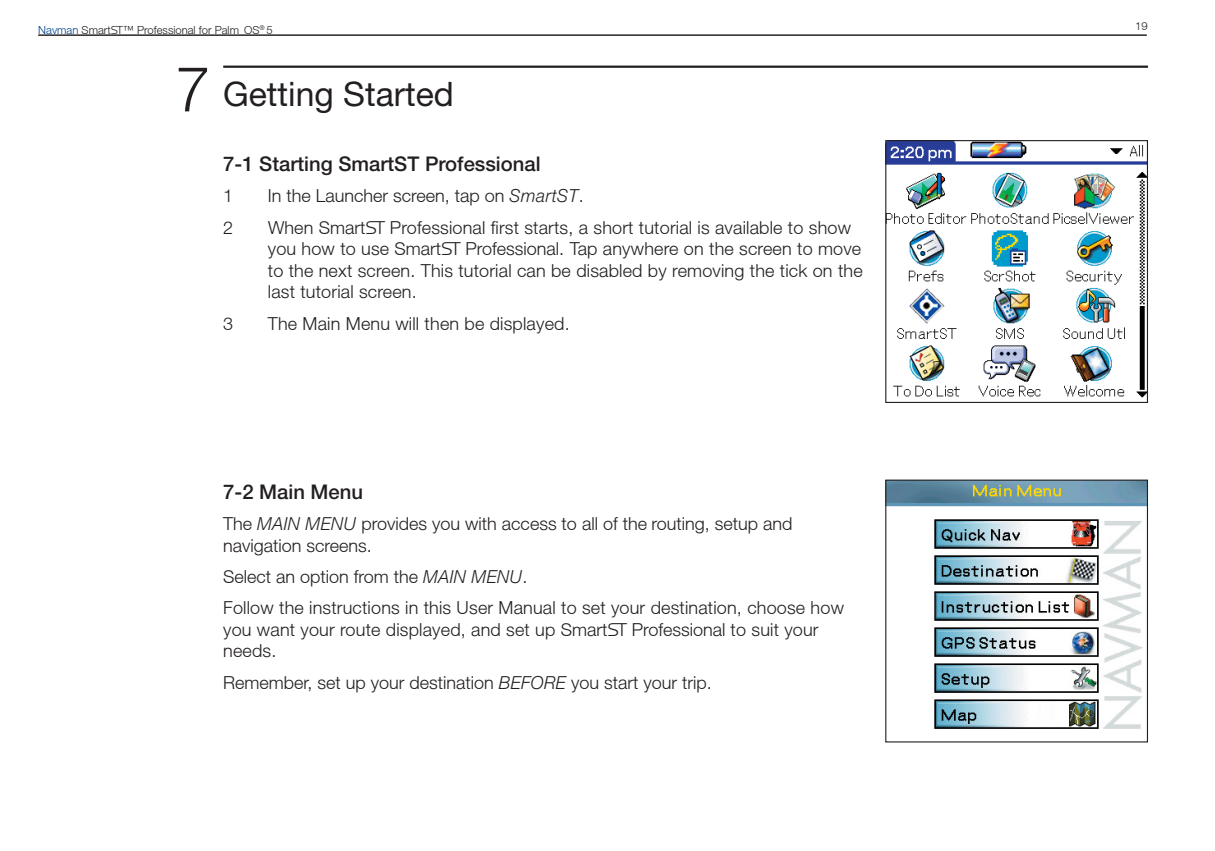
<style>
.page{position:relative;width:1215px;height:851px;background:#fff}
.page>*{position:absolute;margin:0;border:0;box-sizing:border-box;transform-origin:0 0}
.t1{font:300 63px "Helvetica Neue LT";color:#231f20}
.t2{font:33.75px "Helvetica Neue LT";color:#231f20}
.t3{font:500 20.25px "Helvetica Neue LT";color:#231f20}
.t4{font:300 18px/21.6px "Helvetica Neue LT";letter-spacing:.01em;color:#231f20}
.t5{font:300 11.25px "Helvetica Neue LT";color:#231f20}
.s1{color:#00428c}
.s2{font-family:"Helvetica Neue ST";font-weight:400}
.s3{font-style:italic}
</style>
<div class="page">
<hr style="left:38px;top:35px;width:1109px;height:1px;background:#231f20">
<hr style="left:223px;top:66px;width:925px;height:2px;background:#231f20">
<img style="left:887px;top:142px;width:259px;height:256px">
<div style="left:885px;top:140px;width:263px;height:263px;border:1px solid #231f20"></div>
<img style="left:887px;top:481px;width:259px;height:248px">
<div style="left:885px;top:479px;width:263px;height:263px;border:1px solid #231f20"></div>
<p class="t5" style="left:38px;top:26px;width:236px"><span class="s1">Navman</span> Smart<span class="s2">S</span>™ Professional for Palm OS<sup>®</sup> 5</p>
<h1 class="t1" style="left:175px;top:66px;width:37px">7</h1>
<h2 class="t2" style="left:223px;top:82px;width:232px">Getting Started</h2>
<p class="t3" style="left:223px;top:157px;width:319px">7-1 Starting SmartST Professional</p>
<p class="t4" style="left:223px;top:187px;width:12px">1</p>
<p class="t4" style="left:268px;top:187px;width:318px">In the Launcher screen, tap on <span class="s3">SmartST</span>.</p>
<p class="t4" style="left:223px;top:218px;width:12px">2</p>
<p class="t4" style="left:268px;top:218px;width:596px">When Smart<span class="s2">S</span> Professional first starts, a short tutorial is available to show you how to use Smart<span class="s2">S</span> Professional. Tap anywhere on the screen to move to the next screen. This tutorial can be disabled by removing the tick on the last tutorial screen.</p>
<p class="t4" style="left:223px;top:314px;width:12px">3</p>
<p class="t4" style="left:268px;top:314px;width:303px">The Main Menu will then be displayed.</p>
<p class="t3" style="left:223px;top:484px;width:141px">7-2 Main Menu</p>
<p class="t4" style="left:223px;top:514px;width:571px">The <span class="s3">MAIN MENU</span> provides you with access to all of the routing, setup and navigation screens.</p>
<p class="t4" style="left:223px;top:562px;width:622px;line-height:31.3px">Select an option from the <span class="s3">MAIN MENU</span>.<br>Follow the instructions in this User Manual to set your destination, choose how</p>
<p class="t4" style="left:223px;top:620px;width:597px">you want your route displayed, and set up Smart<span class="s2">S</span> Professional to suit your needs.</p>
<p class="t4" style="left:223px;top:673px;width:490px">Remember, set up your destination <span class="s3">BEFORE</span> you start your trip.</p>
<p class="t5" style="left:1135px;top:22px;width:14px">19</p>
</div>
